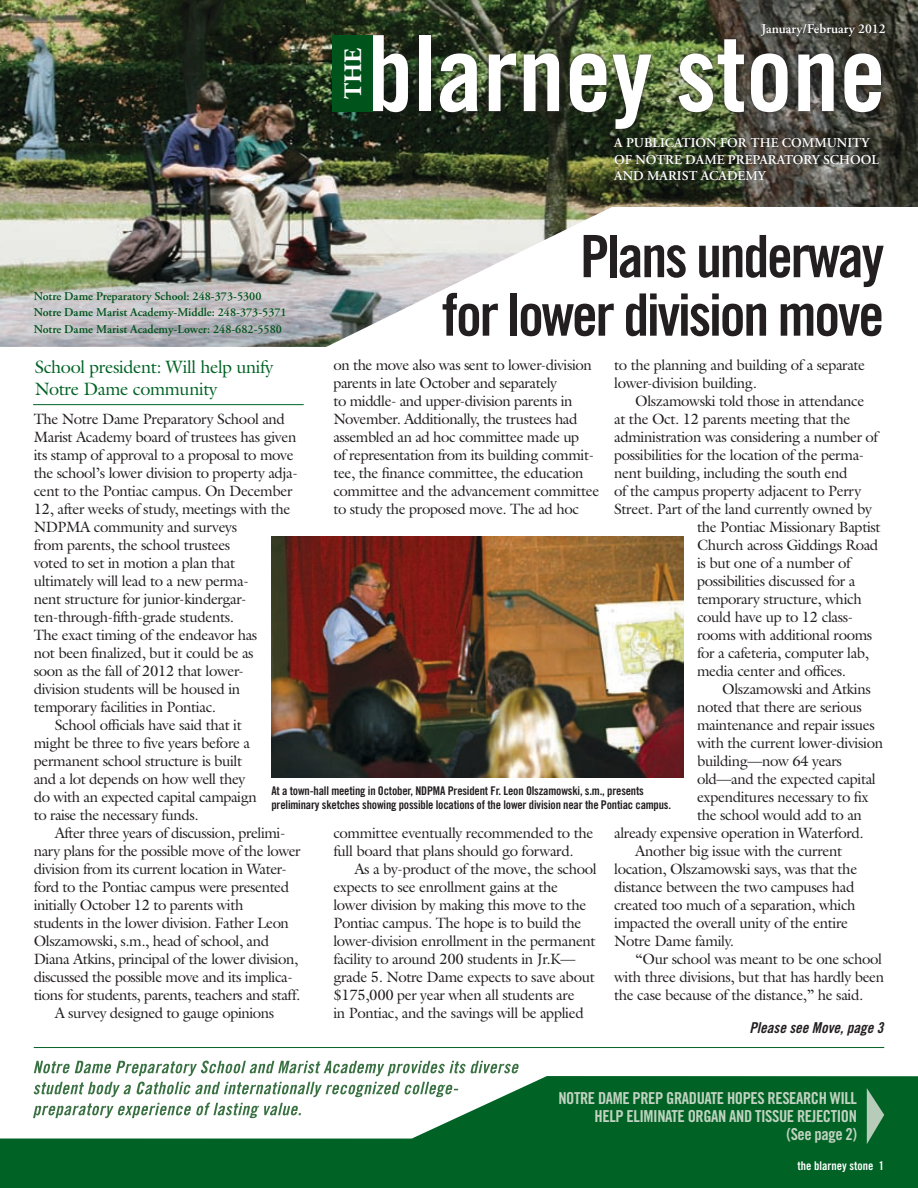
<style>
.page{position:relative;width:918px;height:1188px;background:#fff}
.page>*{position:absolute;margin:0;border:0;box-sizing:border-box;transform-origin:0 0}
.t1{font:105.15px "Trade Gothic Bold Cond Twenty";color:#fff}
.t2{font:58.5px/58.5px "Trade Gothic Bold Cond Twenty";letter-spacing:-.04em;color:#231f20;text-align:right}
.t3{font:700 25.05px "Adobe Garamond Pro";color:#fff}
.t4{font:18px/22.5px "Galliard";letter-spacing:-.02em;color:#006225}
.t5{font:16.5px/18px "Trade Gothic Bold Cond Twenty";letter-spacing:-.025em;color:#c0d3c0;text-align:right}
.t6{font:15px/18px "Galliard";letter-spacing:-.025em;color:#231f20}
.t7{font:15px "Trade Gothic Bold Cond Twenty Obl";color:#231f20}
.t8{font:600 13.5px/16.2px "Adobe Garamond Pro";color:#fff}
.t9{font:12px/14.4px "Trade Gothic Bold Cond Twenty";letter-spacing:-.015em;color:#231f20}
.t10{font:600 12px/16.5px "Adobe Garamond Pro";color:#00531b}
.t11{font:12px "Trade Gothic Bold Cond Twenty";color:#fff}
</style>
<div class="page">
<img style="left:0;top:0;width:918px;height:347px">
<svg style="left:0;top:1076px;width:918px;height:112px;fill:#006225"></svg>
<div style="left:367px;top:30px;width:551px;height:251px;background:#231f20;opacity:.91"></div>
<div style="left:332px;top:35px;width:40px;height:76px;background:#00531b"></div>
<div style="left:613px;top:137px;width:287px;height:67px;background:#231f20;opacity:.75"></div>
<hr style="left:34px;top:1047px;width:850px;height:1px;background:#006225">
<div style="left:760px;top:23px;width:158px;height:32px;background:#231f20;opacity:.75"></div>
<hr style="left:33px;top:404px;width:271px;height:1px;background:#006225">
<svg style="left:867px;top:1088px;width:17px;height:56px"></svg>
<svg style="left:33px;top:1103px;width:268px;height:15px"></svg>
<svg style="left:34px;top:1082px;width:424px;height:15px"></svg>
<svg style="left:34px;top:1061px;width:485px;height:15px"></svg>
<img style="left:271px;top:537px;width:413px;height:240px">
<h3 class="t3" style="left:339px;top:99px;width:53px;rotate:-90deg">THE</h3>
<p class="t8" style="left:762px;top:21px;width:126px">January/February 2012</p>
<h1 class="t1" style="left:366px;top:10px;width:521px">blarney stone</h1>
<p class="t8" style="left:614px;top:135px;width:266px">A PUBLICATION FOR THE COMMUNITY<br>OF NOTRE DAME PREPARATORY SCHOOL<br>AND MARIST ACADEMY</p>
<h2 class="t2" style="left:442px;top:227px;width:444px">Plans underway<br>for lower division move</h2>
<p class="t10" style="left:34px;top:288px;width:254px">Notre Dame Preparatory School: 248-373-5300<br>Notre Dame Marist Academy-Middle: 248-373-5371<br>Notre Dame Marist Academy-Lower: 248-682-5580</p>
<p class="t4" style="left:35px;top:355px;width:240px">School president: Will help unify<br>Notre Dame community</p>
<p class="t6" style="left:333px;top:356px;width:267px">on the move also was sent to lower-division parents in late October and separately<br>to middle- and upper-division parents in November. Additionally, the trustees had assembled an ad hoc committee made up<br>of representation from its building commit&shy;tee, the finance committee, the education committee and the advancement committee to study the proposed move. The ad hoc</p>
<p class="t6" style="left:614px;top:356px;width:253px">to the planning and building of a separate lower-division building.</p>
<p class="t6" style="left:635px;top:392px;width:231px">Olszamowski told those in attendance</p>
<p class="t6" style="left:614px;top:410px;width:238px">at the Oct. 12 parents meeting that the</p>
<p class="t6" style="left:614px;top:428px;width:265px">administration was considering a number of</p>
<p class="t6" style="left:614px;top:446px;width:252px">possibilities for the location of the perma-</p>
<p class="t6" style="left:614px;top:464px;width:235px">nent building, including the south end</p>
<p class="t6" style="left:614px;top:482px;width:249px">of the campus property adjacent to Perry</p>
<p class="t6" style="left:614px;top:500px;width:259px">Street. Part of the land currently owned by</p>
<p class="t6" style="left:697px;top:518px;width:185px">the Pontiac Missionary Baptist</p>
<p class="t6" style="left:697px;top:536px;width:183px">Church across Giddings Road</p>
<p class="t6" style="left:697px;top:554px;width:155px">is but one of a number of</p>
<p class="t6" style="left:697px;top:572px;width:160px">possibilities discussed for a</p>
<p class="t6" style="left:697px;top:590px;width:166px">temporary structure, which</p>
<p class="t6" style="left:697px;top:608px;width:158px">could have up to 12 class-</p>
<p class="t6" style="left:697px;top:626px;width:177px">rooms with additional rooms</p>
<p class="t6" style="left:697px;top:644px;width:174px">for a cafeteria, computer lab,</p>
<p class="t6" style="left:697px;top:662px;width:151px">media center and offices.</p>
<p class="t6" style="left:722px;top:680px;width:150px">Olszamowski and Atkins</p>
<p class="t6" style="left:697px;top:698px;width:166px">noted that there are serious</p>
<p class="t6" style="left:697px;top:716px;width:179px">maintenance and repair issues</p>
<p class="t6" style="left:697px;top:734px;width:188px">with the current lower-division</p>
<p class="t6" style="left:697px;top:752px;width:146px">building—now 64 years</p>
<p class="t6" style="left:697px;top:770px;width:180px">old—and the expected capital</p>
<p class="t6" style="left:697px;top:788px;width:173px">expenditures necessary to fix</p>
<p class="t6" style="left:697px;top:806px;width:166px">the school would add to an</p>
<p class="t6" style="left:614px;top:824px;width:251px">already expensive operation in Waterford.</p>
<p class="t6" style="left:635px;top:842px;width:209px">Another big issue with the current</p>
<p class="t6" style="left:614px;top:860px;width:245px">location, Olszamowski says, was that the</p>
<p class="t6" style="left:614px;top:878px;width:242px">distance between the two campuses had</p>
<p class="t6" style="left:614px;top:896px;width:243px">created too much of a separation, which</p>
<p class="t6" style="left:614px;top:914px;width:235px">impacted the overall unity of the entire</p>
<p class="t6" style="left:614px;top:932px;width:121px">Notre Dame family.</p>
<p class="t6" style="left:635px;top:950px;width:248px">“Our school was meant to be one school</p>
<p class="t6" style="left:614px;top:968px;width:271px">with three divisions, but that has hardly been</p>
<p class="t6" style="left:614px;top:986px;width:251px">the case because of the distance,” he said.</p>
<p class="t7" style="left:749px;top:1018px;width:136px">Please see Move, page 3</p>
<p class="t6" style="left:34px;top:410px;width:253px">The Notre Dame Preparatory School and</p>
<p class="t6" style="left:34px;top:428px;width:264px">Marist Academy board of trustees has given</p>
<p class="t6" style="left:34px;top:446px;width:261px">its stamp of approval to a proposal to move</p>
<p class="t6" style="left:34px;top:464px;width:266px">the school’s lower division to property adja-</p>
<p class="t6" style="left:34px;top:482px;width:260px">cent to the Pontiac campus. On December</p>
<p class="t6" style="left:34px;top:500px;width:258px">12, after weeks of study, meetings with the</p>
<p class="t6" style="left:34px;top:518px;width:205px">NDPMA community and surveys</p>
<p class="t6" style="left:34px;top:536px;width:198px">from parents, the school trustees</p>
<p class="t6" style="left:34px;top:554px;width:203px">voted to set in motion a plan that</p>
<p class="t6" style="left:34px;top:572px;width:217px">ultimately will lead to a new perma-</p>
<p class="t6" style="left:34px;top:590px;width:214px">nent structure for junior-kindergar-</p>
<p class="t6" style="left:34px;top:608px;width:202px">ten-through-fifth-grade students.</p>
<p class="t6" style="left:34px;top:626px;width:225px">The exact timing of the endeavor has</p>
<p class="t6" style="left:34px;top:644px;width:221px">not been finalized, but it could be as</p>
<p class="t6" style="left:34px;top:662px;width:212px">soon as the fall of 2012 that lower-</p>
<p class="t6" style="left:34px;top:680px;width:208px">division students will be housed in</p>
<p class="t6" style="left:34px;top:698px;width:184px">temporary facilities in Pontiac.</p>
<p class="t6" style="left:55px;top:716px;width:189px">School officials have said that it</p>
<p class="t6" style="left:34px;top:734px;width:218px">might be three to five years before a</p>
<p class="t6" style="left:34px;top:752px;width:210px">permanent school structure is built</p>
<p class="t6" style="left:34px;top:770px;width:213px">and a lot depends on how well they</p>
<p class="t6" style="left:34px;top:788px;width:225px">do with an expected capital campaign</p>
<p class="t6" style="left:34px;top:806px;width:166px">to raise the necessary funds.</p>
<p class="t6" style="left:55px;top:824px;width:232px">After three years of discussion, prelimi-</p>
<p class="t6" style="left:34px;top:842px;width:268px">nary plans for the possible move of the lower</p>
<p class="t6" style="left:34px;top:860px;width:255px">division from its current location in Water-</p>
<p class="t6" style="left:34px;top:878px;width:257px">ford to the Pontiac campus were presented</p>
<p class="t6" style="left:34px;top:896px;width:211px">initially October 12 to parents with</p>
<p class="t6" style="left:34px;top:914px;width:257px">students in the lower division. Father Leon</p>
<p class="t6" style="left:34px;top:932px;width:237px">Olszamowski, s.m., head of school, and</p>
<p class="t6" style="left:34px;top:950px;width:266px">Diana Atkins, principal of the lower division,</p>
<p class="t6" style="left:34px;top:968px;width:261px">discussed the possible move and its implica-</p>
<p class="t6" style="left:34px;top:986px;width:268px">tions for students, parents, teachers and staff.</p>
<p class="t6" style="left:55px;top:1004px;width:221px">A survey designed to gauge opinions</p>
<p class="t9" style="left:271px;top:783px;width:401px">At a town-hall meeting in October, NDPMA President Fr. Leon Olszamowski, s.m., presents preliminary sketches showing possible locations of the lower division near the Pontiac campus.</p>
<p class="t6" style="left:333px;top:824px;width:262px">committee eventually recommended to the full board that plans should go forward.</p>
<p class="t6" style="left:333px;top:860px;width:265px;text-indent:21px">As a by-product of the move, the school expects to see enrollment gains at the<br>lower division by making this move to the Pontiac campus. The hope is to build the lower-division enrollment in the permanent facility to around 200 students in Jr.K— grade 5. Notre Dame expects to save about $175,000 per year when all students are<br>in Pontiac, and the savings will be applied</p>
<p class="t5" style="left:558px;top:1089px;width:300px">Notre Dame Prep graduate hopes research will help eliminate organ and tissue rejection<br>(See page 2)</p>
<p class="t11" style="left:797px;top:1159px;width:88px">the blarney stone 1</p>
</div>
